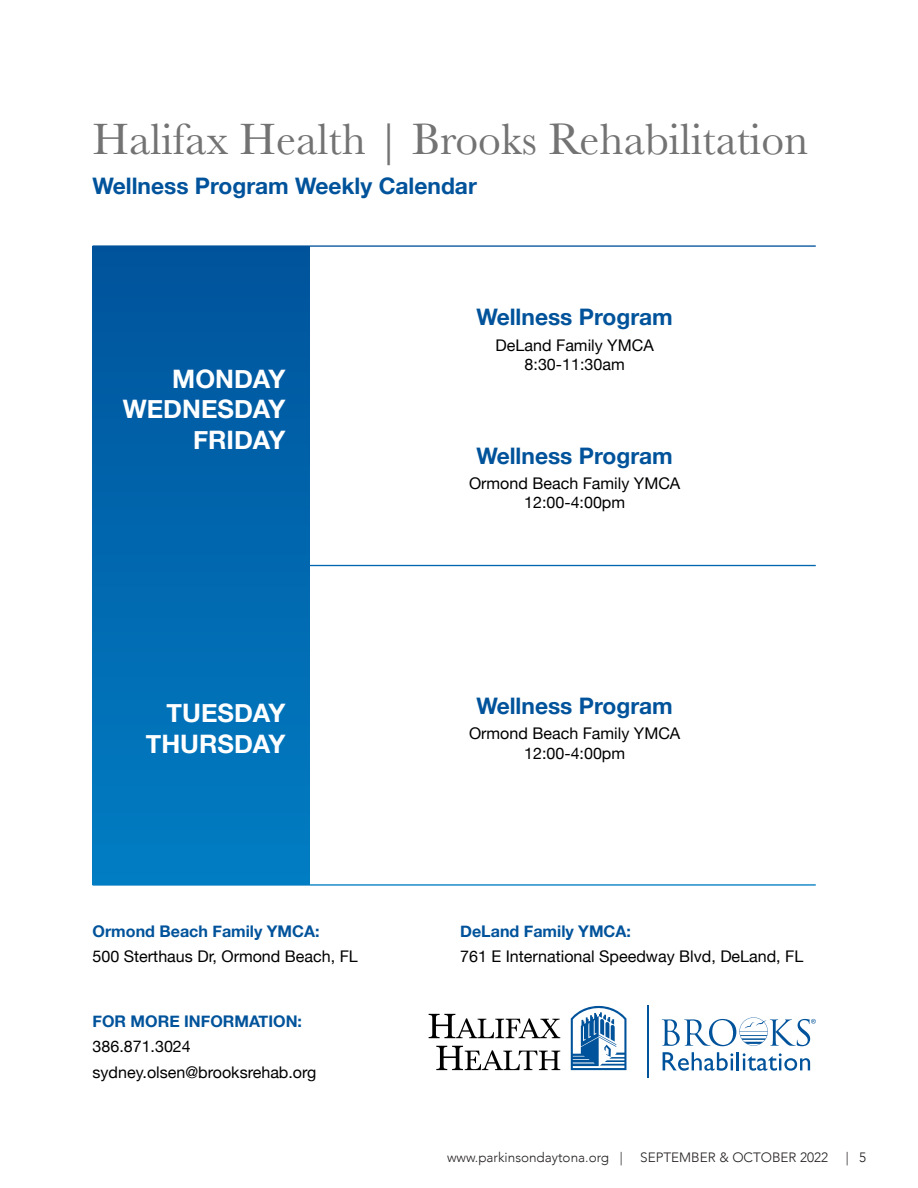
<style>
.page{position:relative;width:918px;height:1188px;background:#fff}
.page>*{position:absolute;margin:0;border:0;box-sizing:border-box;transform-origin:0 0}
.t1{font:45.6px "Baskerville";color:#737373}
.t2{font:700 25.5px/30.6px "Helvetica Neue";color:#fff;text-align:right}
.t3{font:700 22.8px "Helvetica Neue";color:#00539b}
.t4{font:16.05px/25.3px "Helvetica Neue";color:#000;text-align:center}
.t5{font:300 13.5px "Avenir";color:#231f20}
.s1{font-weight:700;color:#00539b}
</style>
<div class="page">
<div style="left:93px;top:246px;width:217px;height:639px;background:linear-gradient(to bottom,#00539b,#017dc3)"></div>
<hr style="left:93px;top:245px;width:723px;height:2px;background:#fff">
<hr style="left:93px;top:884px;width:723px;height:2px;background:#fff">
<svg style="left:663px;top:1052px;width:147px;height:19px"></svg>
<svg style="left:662px;top:1017px;width:154px;height:29px"></svg>
<svg style="left:429px;top:1014px;width:131px;height:24px"></svg>
<svg style="left:436px;top:1046px;width:124px;height:24px"></svg>
<svg style="left:571px;top:1006px;width:55px;height:64px"></svg>
<hr style="left:647px;top:1005px;width:1px;height:73px;background:#00539b">
<p class="t1" style="left:93px;top:111px;width:717px">Halifax Health | Brooks Rehabilitation</p>
<p class="t3" style="left:93px;top:168px;width:386px">Wellness Program Weekly Calendar</p>
<p class="t2" style="left:123px;top:364px;width:164px">MONDAY<br>WEDNESDAY<br>FRIDAY</p>
<p class="t2" style="left:146px;top:699px;width:141px">TUESDAY<br>THURSDAY</p>
<p class="t3" style="left:477px;top:299px;width:198px">Wellness Program</p>
<p class="t4" style="left:496px;top:336px;width:160px;line-height:19.4px">DeLand Family YMCA<br>8:30-11:30am</p>
<p class="t3" style="left:477px;top:438px;width:198px">Wellness Program</p>
<p class="t4" style="left:469px;top:475px;width:213px;line-height:19.4px">Ormond Beach Family YMCA<br>12:00-4:00pm</p>
<p class="t3" style="left:477px;top:688px;width:198px">Wellness Program</p>
<p class="t4" style="left:469px;top:725px;width:213px;line-height:19.4px">Ormond Beach Family YMCA<br>12:00-4:00pm</p>
<p class="t4" style="left:93px;top:919px;width:267px;text-align:left"><span class="s1">Ormond Beach Family YMCA:<br></span>500 Sterthaus Dr, Ormond Beach, FL</p>
<p class="t4" style="left:460px;top:919px;width:345px;text-align:left"><span class="s1">DeLand Family YMCA:<br></span>761 E International Speedway Blvd, DeLand, FL</p>
<p class="t4" style="left:93px;top:1010px;width:225px;text-align:left"><span class="s1">FOR MORE INFORMATION:<br></span>386.871.3024 sydney.olsen@brooksrehab.org</p>
<p class="t5" style="left:447px;top:1149px;width:177px">www.parkinsondaytona.org |</p>
<p class="t5" style="left:640px;top:1149px;width:189px">SEPTEMBER &amp; OCTOBER 2022</p>
<p class="t5" style="left:846px;top:1149px;width:22px">| 5</p>
</div>
